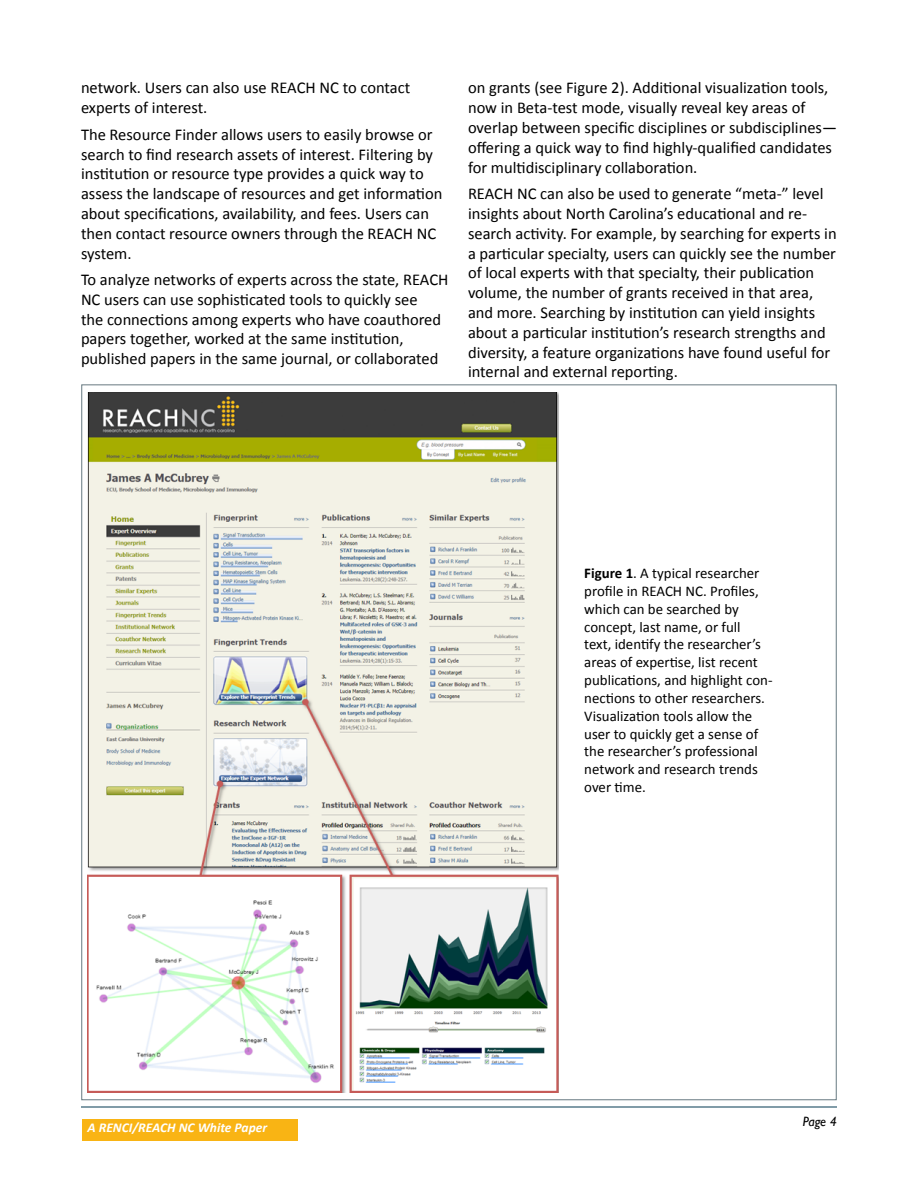
<style>
.page{position:relative;width:918px;height:1188px;background:#fff}
.page>*{position:absolute;margin:0;border:0;box-sizing:border-box;transform-origin:0 0}
.t1{font:16.5px/19.8px "Calibri";color:#000}
.t2{font:14.85px/17.9px "Calibri";color:#000}
.t3{font:italic 700 13.5px "Calibri";color:#fff}
.t4{font:italic 13.5px "Gill Sans";color:#000}
.s1{font-weight:700}
</style>
<div class="page">
<div style="left:82px;top:1119px;width:215px;height:21px;background:#f9b414"></div>
<hr style="left:81px;top:1107px;width:756px;height:1px;background:#053b53">
<img style="left:88px;top:392px;width:470px;height:700px">
<p class="t1" style="left:81px;top:78px;width:331px">network. Users can also use REACH NC to contact experts of interest.</p>
<p class="t1" style="left:81px;top:124px;width:363px">The Resource Finder allows users to easily browse or search to find research assets of interest. Filtering by institution or resource type provides a quick way to assess the landscape of resources and get information about specifications, availability, and fees. Users can then contact resource owners through the REACH NC system.</p>
<p class="t1" style="left:81px;top:270px;width:369px">To analyze networks of experts across the state, REACH NC users can use sophisticated tools to quickly see<br>the connections among experts who have coauthored papers together, worked at the same institution, published papers in the same journal, or collaborated</p>
<p class="t1" style="left:468px;top:78px;width:370px">on grants (see Figure 2). Additional visualization tools, now in Beta-test mode, visually reveal key areas of overlap between specific disciplines or subdisciplines— offering a quick way to find highly-qualified candidates for multidisciplinary collaboration.</p>
<p class="t1" style="left:468px;top:184px;width:370px">REACH NC can also be used to generate “meta-” level insights about North Carolina’s educational and re&shy;search activity. For example, by searching for experts in a particular specialty, users can quickly see the number of local experts with that specialty, their publication volume, the number of grants received in that area, and more. Searching by institution can yield insights about a particular institution’s research strengths and diversity, a feature organizations have found useful for internal and external reporting.</p>
<p class="t2" style="left:584px;top:564px;width:190px"><span class="s1">Figure 1</span>. A typical researcher profile in REACH NC. Profiles, which can be searched by concept, last name, or full<br>text, identify the researcher’s areas of expertise, list recent publications, and highlight con&shy;nections to other researchers.<br>Visualization tools allow the user to quickly get a sense of the researcher’s professional network and research trends over time.</p>
<p class="t3" style="left:88px;top:1119px;width:181px">A RENCI/REACH NC White Paper</p>
<p class="t4" style="left:803px;top:1114px;width:36px">Page 4</p>
</div>
